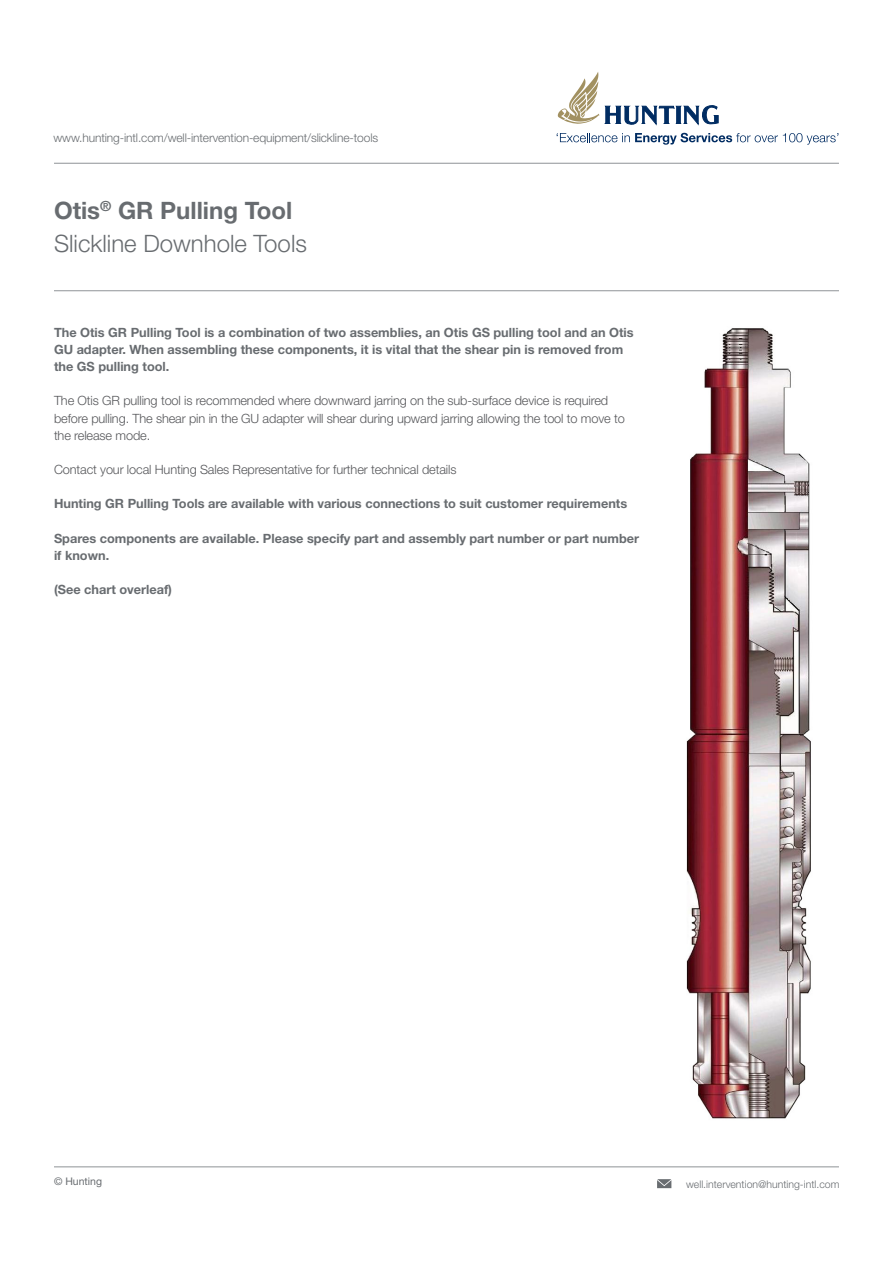
<style>
.page{position:relative;width:893px;height:1263px;background:#fff}
.page>*{position:absolute;margin:0;border:0;box-sizing:border-box;transform-origin:0 0}
.Product_Description{font:300 24px "Helvetica Neue LT Std";color:#686c70}
.Product{font:700 24px "Helvetica Neue LT Std";color:#686c70}
.Bold_Paragraph{font:700 12.75px/17.2px "Helvetica Neue LT Std";color:#686c70}
.Body_Copy{font:300 12.75px/17.2px "Helvetica Neue LT Std";letter-spacing:-.01em;color:#56575a}
.t1{font:300 12px "Helvetica Neue LT Std";letter-spacing:-.01em;color:#686c70}
.t2{font:300 10.5px "Helvetica Neue LT Std";color:#686c70}
.t3{font:10.5px "Helvetica Neue LT Std";color:#686c70}
</style>
<div class="page">
<img style="left:687px;top:328px;width:124px;height:791px">
<hr style="left:54px;top:163px;width:785px;height:1px;background:#8f9397">
<svg style="left:558px;top:72px;width:41px;height:52px"></svg>
<svg style="left:605px;top:105px;width:113px;height:20px"></svg>
<svg style="left:557px;top:133px;width:281px;height:12px"></svg>
<hr style="left:54px;top:290px;width:785px;height:1px;background:#8f9397">
<hr style="left:54px;top:1166px;width:785px;height:1px;background:#8f9397">
<svg style="left:657px;top:1179px;width:14px;height:9px"></svg>
<p class="t1" style="left:54px;top:131px;width:326px">www.hunting-intl.com/well-intervention-equipment/slickline-tools</p>
<p class="Product" style="left:54px;top:196px;width:240px">Otis<sup>®</sup> GR Pulling Tool</p>
<p class="Product_Description" style="left:54px;top:229px;width:254px">Slickline Downhole Tools</p>
<p class="Bold_Paragraph" style="left:54px;top:323px;width:581px">The Otis GR Pulling Tool is a combination of two assemblies, an Otis GS pulling tool and an Otis<br>GU adapter. When assembling these components, it is vital that the shear pin is removed from the GS pulling tool.</p>
<p class="Body_Copy" style="left:54px;top:392px;width:572px">The Otis GR pulling tool is recommended where downward jarring on the sub-surface device is required before pulling. The shear pin in the GU adapter will shear during upward jarring allowing the tool to move to the release mode.</p>
<p class="Body_Copy" style="left:54px;top:461px;width:404px">Contact your local Hunting Sales Representative for further technical details</p>
<p class="Bold_Paragraph" style="left:54px;top:495px;width:575px">Hunting GR Pulling Tools are available with various connections to suit customer requirements</p>
<p class="Bold_Paragraph" style="left:54px;top:529px;width:587px">Spares components are available. Please specify part and assembly part number or part number if known.</p>
<p class="Bold_Paragraph" style="left:54px;top:581px;width:120px">(See chart overleaf)</p>
<p class="t3" style="left:54px;top:1174px;width:50px">© Hunting</p>
<p class="t2" style="left:686px;top:1177px;width:155px">well.intervention@hunting-intl.com</p>
</div>
